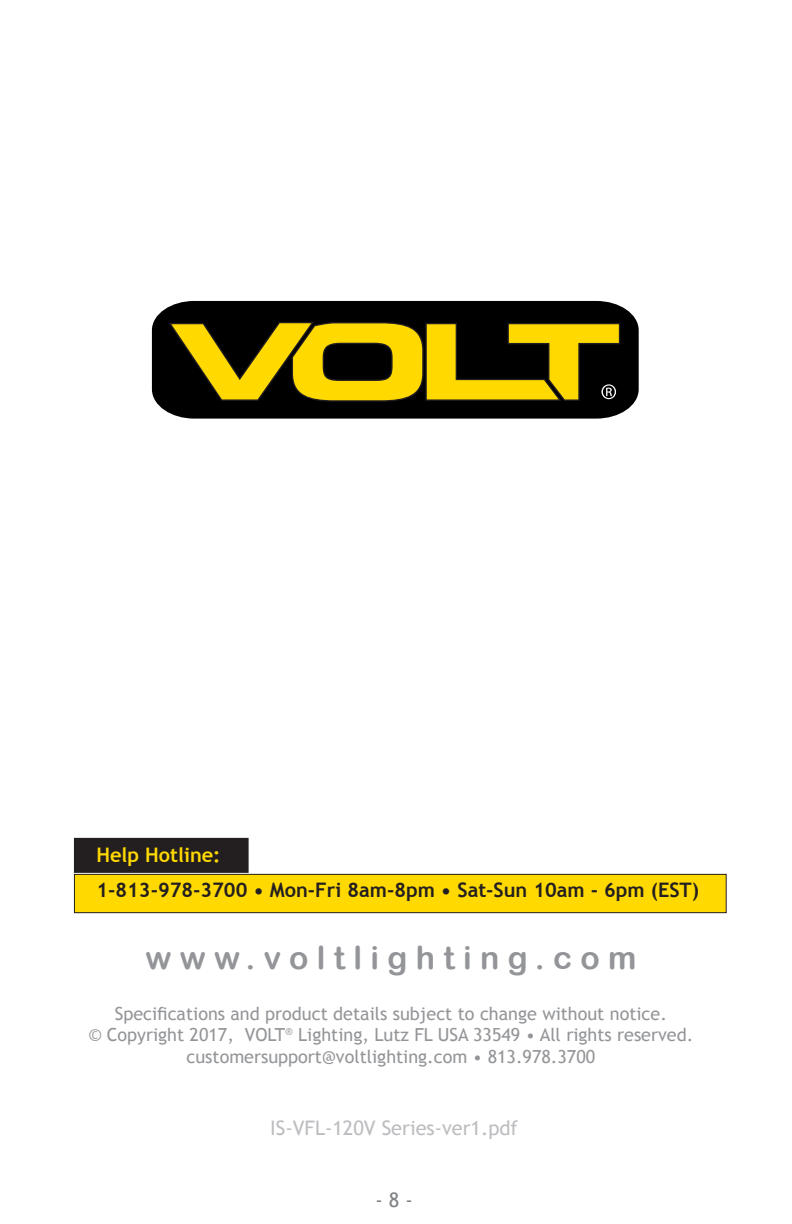
<style>
.page{position:relative;width:792px;height:1224px;background:#fff}
.page>*{position:absolute;margin:0;border:0;box-sizing:border-box;transform-origin:0 0}
.spec_bullets{font:32px "Arial Rounded MT Bold";letter-spacing:.26em;color:#939598}
.t1{font:700 20px "Trebuchet MS";color:#231f20}
.spec_bullets-2{font:20px "Trebuchet MS";color:#bcbdc0}
.t2{font:700 20px "Trebuchet MS";color:#ffd900}
.t3{font:20px "Trebuchet MS";color:#7e8083}
.copyright{font:18px/21.6px "Trebuchet MS";color:#939598;text-align:center}
</style>
<div class="page">
<svg style="left:152px;top:301px;width:487px;height:118px;background:#101011"></svg>
<svg style="left:168px;top:320px;width:454px;height:83px;background:#7f6c02"></svg>
<div style="left:74px;top:874px;width:652px;height:39px;background:#ffd900"></div>
<div style="left:74px;top:874px;width:652px;height:39px;border:1px solid #231f20"></div>
<div style="left:74px;top:838px;width:174px;height:34px;background:#231f20"></div>
<div style="left:74px;top:838px;width:174px;height:35px;border:1px solid #231f20"></div>
<p class="t2" style="left:96px;top:843px;width:126px">Help Hotline:</p>
<p class="t1" style="left:96px;top:878px;width:604px">1-813-978-3700 • Mon-Fri 8am-8pm • Sat-Sun 10am - 6pm (EST)</p>
<p class="spec_bullets" style="left:145px;top:939px;width:493px">www.voltlighting.com</p>
<p class="copyright" style="left:115px;top:1003px;width:554px">Specifications and product details subject to change without notice.</p>
<p class="copyright" style="left:89px;top:1025px;width:606px">© Copyright 2017, VOLT<sup>®</sup> Lighting, Lutz FL USA 33549 • All rights reserved. customersupport@voltlighting.com • 813.978.3700</p>
<p class="spec_bullets-2" style="left:270px;top:1117px;width:249px">IS-VFL-120V Series-ver1.pdf</p>
<p class="t3" style="left:376px;top:1188px;width:39px">- 8 -</p>
</div>
